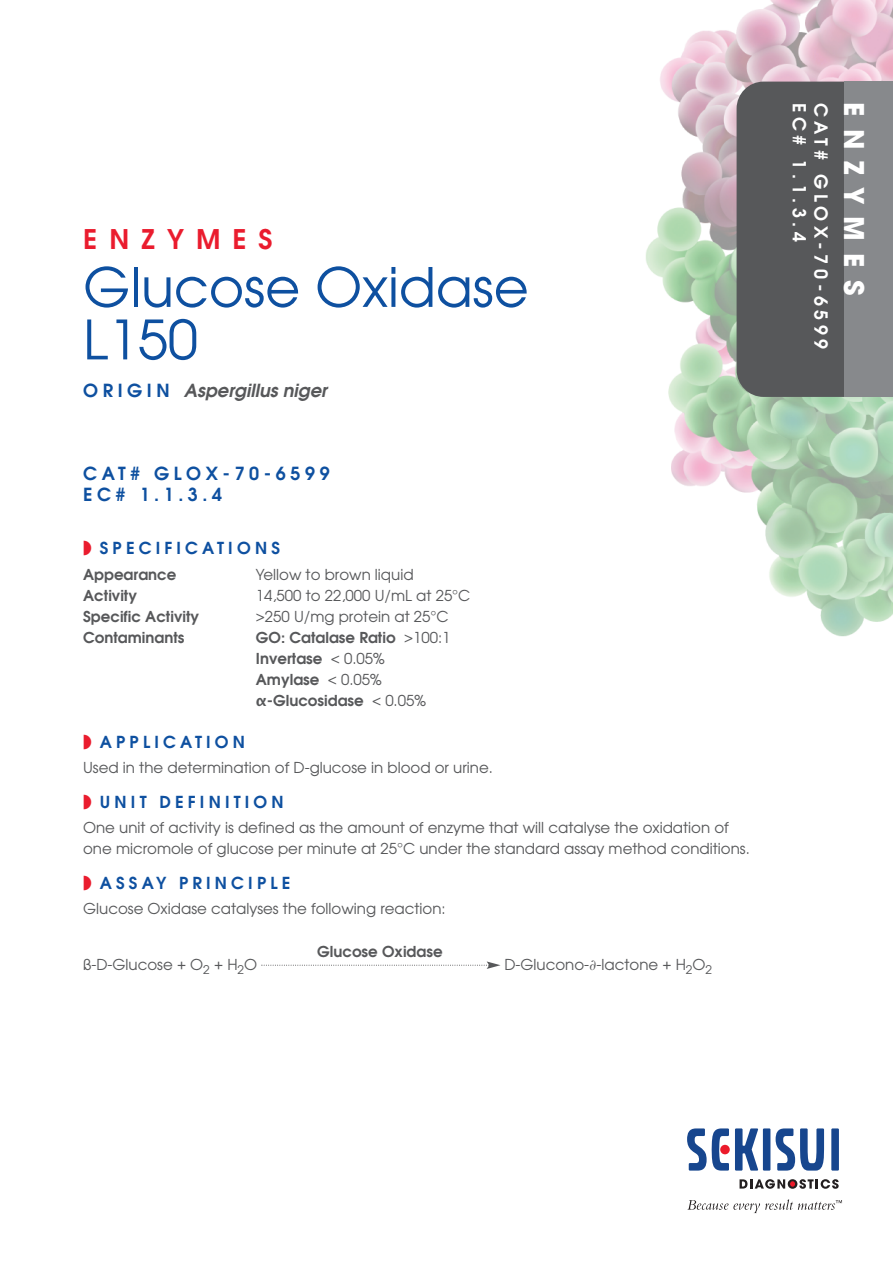
<style>
.page{position:relative;width:893px;height:1263px;background:#fff}
.page>*{position:absolute;margin:0;border:0;box-sizing:border-box;transform-origin:0 0}
.t1{font:54px/52.5px "Avant Garde";color:#0e50a0}
.t2{font:600 27px "Avant Garde";letter-spacing:.45em;color:#ea1c2e}
.t3{font:700 27px "Avant Garde";letter-spacing:.45em;color:#fff}
.t4{font:600 18px/21.6px "Avant Garde";letter-spacing:.25em;color:#fff}
.t5{font:600 18px/21.6px "Avant Garde";letter-spacing:.25em;color:#0e50a0}
.t6{font:italic 600 18px "Avant Garde";color:#57585a}
.t7{font:600 16.5px "Avant Garde";letter-spacing:.25em;color:#0e50a0}
.t8{font:15px/21px "Avant Garde";color:#57585a}
.t9{font:600 15px/21px "Avant Garde";color:#57585a}
.s1{font-style:normal;color:#0e50a0}
.s2{color:#ea1c2e}
.s3{font-weight:400}
.s4{font-family:"Lucida Grande";font-weight:700}
</style>
<div class="page">
<img style="left:646px;top:0;width:247px;height:637px">
<div style="left:737px;top:82px;width:107px;height:315px;background:#57585a"></div>
<div style="left:844px;top:82px;width:49px;height:315px;background:#87898c"></div>
<svg style="left:261px;top:961px;width:239px;height:8px"></svg>
<svg style="left:687px;top:1199px;width:155px;height:14px"></svg>
<div style="left:763px;top:1128px;width:7px;height:42px;background:#17468e"></div>
<div style="left:831px;top:1128px;width:8px;height:42px;background:#17468e"></div>
<svg style="left:776px;top:1128px;width:48px;height:42px"></svg>
<svg style="left:735px;top:1128px;width:23px;height:42px"></svg>
<svg style="left:687px;top:1128px;width:42px;height:42px"></svg>
<div style="left:720px;top:1145px;width:10px;height:9px;background:#ec1b2b;border-radius:50%"></div>
<svg style="left:739px;top:1179px;width:100px;height:10px"></svg>
<h2 class="t2" style="left:83px;top:224px;width:191px">ENZYMES</h2>
<h1 class="t1" style="left:83px;top:262px;width:447px">Glucose Oxidase<br>L150</h1>
<p class="t6" style="left:83px;top:381px;width:245px"><span class="s1">O R I G I N</span> Aspergillus niger</p>
<p class="t5" style="left:83px;top:463px;width:248px">CAT# GLOX-70-6599<br>EC# 1.1.3.4</p>
<p class="t7" style="left:83px;top:539px;width:198px"><span class="s2">◗</span> SPECIFICATIONS</p>
<p class="t9" style="left:83px;top:564px;width:95px">Appearance</p>
<p class="t8" style="left:256px;top:564px;width:159px">Yellow to brown liquid</p>
<p class="t9" style="left:83px;top:585px;width:56px">Activity</p>
<p class="t8" style="left:256px;top:585px;width:216px">14,500 to 22,000 U/mL at 25°C</p>
<p class="t9" style="left:83px;top:606px;width:118px">Specific Activity</p>
<p class="t8" style="left:256px;top:606px;width:194px">&gt;250 U/mg protein at 25°C</p>
<p class="t9" style="left:83px;top:627px;width:103px">Contaminants</p>
<p class="t9" style="left:256px;top:627px;width:196px">GO: Catalase Ratio <span class="s3">&gt;100:1<br></span>Invertase <span class="s3">&lt; 0.05%<br></span>Amylase <span class="s3">&lt; 0.05% </span><span class="s4">α</span>-Glucosidase <span class="s3">&lt; 0.05%</span></p>
<p class="t7" style="left:83px;top:732px;width:163px"><span class="s2">◗</span> APPLICATION</p>
<p class="t8" style="left:83px;top:758px;width:411px">Used in the determination of D-glucose in blood or urine.</p>
<p class="t7" style="left:83px;top:792px;width:202px"><span class="s2">◗</span> UNIT DEFINITION</p>
<p class="t8" style="left:83px;top:818px;width:668px">One unit of activity is defined as the amount of enzyme that will catalyse the oxidation of one micromole of glucose per minute at 25°C under the standard assay method conditions.</p>
<p class="t7" style="left:83px;top:873px;width:209px"><span class="s2">◗</span> ASSAY PRINCIPLE</p>
<p class="t8" style="left:83px;top:899px;width:364px">Glucose Oxidase catalyses the following reaction:</p>
<p class="t9" style="left:317px;top:942px;width:127px">Glucose Oxidase</p>
<p class="t8" style="left:83px;top:954px;width:176px">ß-D-Glucose + O<sub>2</sub> + H<sub>2</sub>O</p>
<p class="t8" style="left:504px;top:954px;width:209px">D-Glucono-∂-lactone + H<sub>2</sub>O<sub>2</sub></p>
<p class="t4" style="left:831px;top:103px;width:248px;rotate:90deg">CAT# GLOX-70-6599<br>EC# 1.1.3.4</p>
<h2 class="t3" style="left:864px;top:102px;width:195px;rotate:90deg">ENZYMES</h2>
</div>
